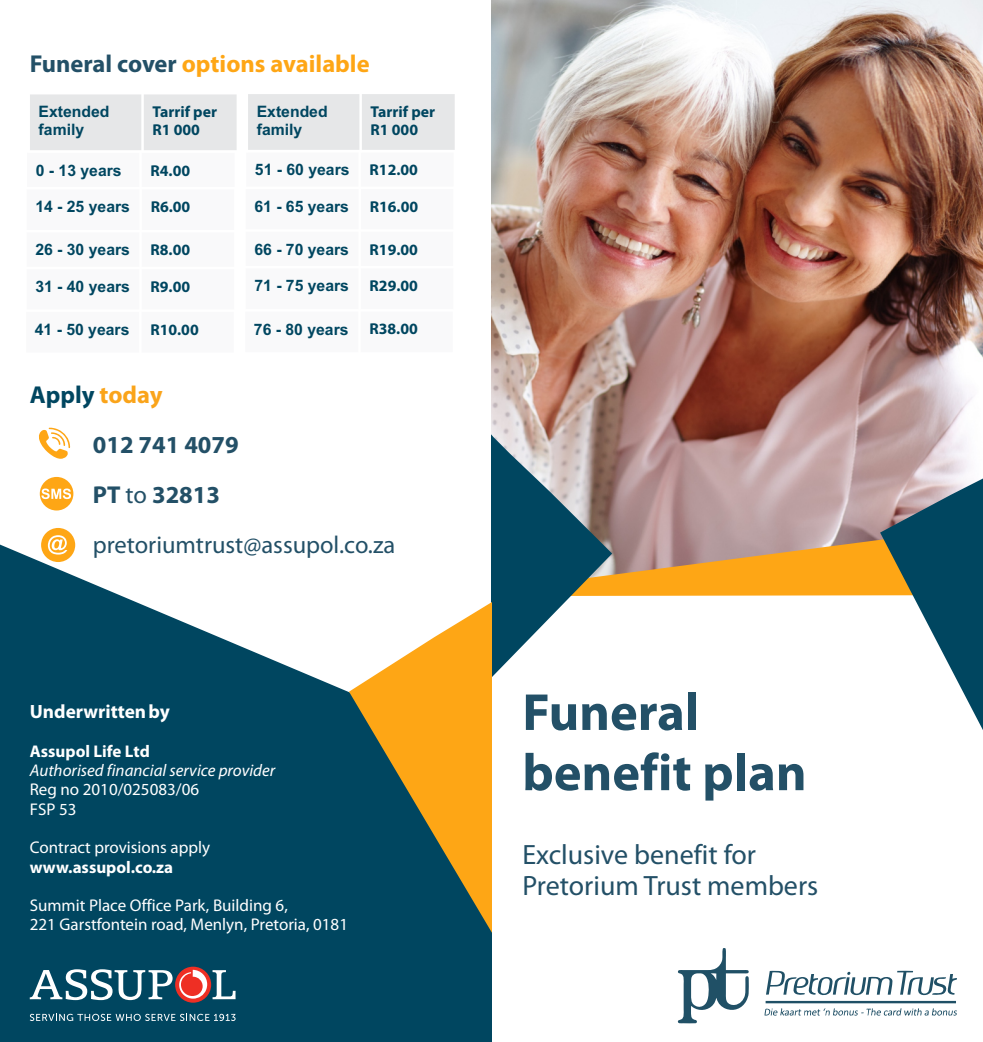
<style>
.page{position:relative;width:983px;height:1042px;background:#fff}
.page>*{position:absolute;margin:0;border:0;box-sizing:border-box;transform-origin:0 0}
.t1{font:700 52.5px/60.2px "Myriad Pro";color:#235067}
.t2{font:28px/31.7px "Myriad Pro";color:#235067}
.t3{font:24.5px/50.1px "Myriad Pro";color:#235067}
.t4{font:700 24.5px "Myriad Pro";color:#fea615}
.t5{font:700 19.25px "Myriad Pro";color:#fff}
.t6{font:16.97px/19.2px "Myriad Pro";color:#fff}
.t7{font:italic 16.97px "Myriad Pro";color:#fff}
.t8{font:700 16.97px "Myriad Pro";color:#fff}
.t9{font:700 15.75px/17.7px "Arial";color:#004660}
.t10{font:700 15.75px/18px "Myriad Pro";color:#004660}
.s1{color:#235067}
.s2{font-weight:700;color:#004660}
.s3{font-weight:700;color:#faa41a}
.s4{font-weight:700}
</style>
<div class="page">
<img style="left:491px;top:0;width:491px;height:495px">
<svg style="left:612px;top:495px;width:267px;height:101px;background:#d19e68"></svg>
<svg style="left:491px;top:432px;width:121px;height:308px"></svg>
<svg style="left:879px;top:457px;width:103px;height:271px"></svg>
<svg style="left:677px;top:948px;width:71px;height:76px"></svg>
<svg style="left:764px;top:970px;width:193px;height:46px"></svg>
<svg style="left:0;top:528px;width:491px;height:514px;fill:#004660"></svg>
<svg style="left:349px;top:583px;width:142px;height:374px"></svg>
<div style="left:26px;top:151px;width:114px;height:43px;background:#f9f9fa"></div>
<div style="left:140px;top:151px;width:96px;height:43px;background:#f9f9fa"></div>
<hr style="left:25px;top:150px;width:2px;height:46px;background:#fff">
<hr style="left:139px;top:150px;width:3px;height:46px;background:#fff">
<hr style="left:234px;top:150px;width:3px;height:46px;background:#fff">
<div style="left:29px;top:93px;width:113px;height:58px;background:#e6e7e8"></div>
<div style="left:142px;top:93px;width:96px;height:58px;background:#e6e7e8"></div>
<hr style="left:27px;top:92px;width:3px;height:61px;background:#fff">
<hr style="left:141px;top:92px;width:3px;height:61px;background:#fff">
<hr style="left:236px;top:92px;width:3px;height:61px;background:#fff">
<hr style="left:27px;top:150px;width:212px;height:3px;background:#fff">
<hr style="left:27px;top:92px;width:212px;height:2px;background:#fff">
<div style="left:25px;top:231px;width:115px;height:43px;background:#f9f9fa"></div>
<div style="left:140px;top:231px;width:95px;height:43px;background:#f9f9fa"></div>
<hr style="left:24px;top:230px;width:3px;height:45px;background:#fff">
<hr style="left:139px;top:230px;width:3px;height:45px;background:#fff">
<hr style="left:234px;top:230px;width:2px;height:45px;background:#fff">
<div style="left:25px;top:268px;width:115px;height:43px;background:#f9f9fa"></div>
<div style="left:140px;top:268px;width:95px;height:43px;background:#f9f9fa"></div>
<hr style="left:24px;top:267px;width:3px;height:45px;background:#fff">
<hr style="left:139px;top:267px;width:3px;height:45px;background:#fff">
<hr style="left:234px;top:267px;width:2px;height:45px;background:#fff">
<hr style="left:24px;top:267px;width:212px;height:2px;background:#fff">
<div style="left:25px;top:311px;width:115px;height:43px;background:#f9f9fa"></div>
<div style="left:140px;top:311px;width:95px;height:43px;background:#f9f9fa"></div>
<hr style="left:24px;top:309px;width:2px;height:46px;background:#fff">
<hr style="left:139px;top:309px;width:3px;height:46px;background:#fff">
<hr style="left:233px;top:309px;width:3px;height:46px;background:#fff">
<hr style="left:24px;top:352px;width:212px;height:3px;background:#fff">
<hr style="left:24px;top:309px;width:212px;height:3px;background:#fff">
<div style="left:245px;top:151px;width:114px;height:43px;background:#f9f9fa"></div>
<div style="left:359px;top:151px;width:96px;height:43px;background:#f9f9fa"></div>
<hr style="left:244px;top:150px;width:2px;height:45px;background:#fff">
<hr style="left:358px;top:150px;width:3px;height:45px;background:#fff">
<hr style="left:453px;top:150px;width:3px;height:45px;background:#fff">
<div style="left:244px;top:188px;width:116px;height:43px;background:#f9f9fa"></div>
<div style="left:360px;top:188px;width:94px;height:43px;background:#f9f9fa"></div>
<hr style="left:243px;top:187px;width:3px;height:45px;background:#fff">
<hr style="left:358px;top:187px;width:3px;height:45px;background:#fff">
<hr style="left:453px;top:187px;width:2px;height:45px;background:#fff">
<hr style="left:243px;top:187px;width:212px;height:2px;background:#fff">
<div style="left:247px;top:93px;width:113px;height:58px;background:#e6e7e8"></div>
<div style="left:360px;top:93px;width:96px;height:58px;background:#e6e7e8"></div>
<hr style="left:245px;top:92px;width:3px;height:60px;background:#fff">
<hr style="left:359px;top:92px;width:3px;height:60px;background:#fff">
<hr style="left:454px;top:92px;width:3px;height:60px;background:#fff">
<hr style="left:245px;top:150px;width:212px;height:2px;background:#fff">
<hr style="left:245px;top:92px;width:212px;height:2px;background:#fff">
<div style="left:244px;top:230px;width:115px;height:43px;background:#f9f9fa"></div>
<div style="left:359px;top:230px;width:95px;height:43px;background:#f9f9fa"></div>
<hr style="left:243px;top:229px;width:3px;height:46px;background:#fff">
<hr style="left:358px;top:229px;width:3px;height:46px;background:#fff">
<hr style="left:453px;top:229px;width:2px;height:46px;background:#fff">
<hr style="left:243px;top:229px;width:212px;height:3px;background:#fff">
<div style="left:244px;top:267px;width:115px;height:43px;background:#f9f9fa"></div>
<div style="left:359px;top:267px;width:95px;height:43px;background:#f9f9fa"></div>
<hr style="left:243px;top:266px;width:3px;height:45px;background:#fff">
<hr style="left:358px;top:266px;width:3px;height:45px;background:#fff">
<hr style="left:453px;top:266px;width:2px;height:45px;background:#fff">
<hr style="left:243px;top:266px;width:212px;height:2px;background:#fff">
<div style="left:244px;top:310px;width:115px;height:43px;background:#f9f9fa"></div>
<div style="left:359px;top:310px;width:95px;height:43px;background:#f9f9fa"></div>
<hr style="left:243px;top:309px;width:2px;height:46px;background:#fff">
<hr style="left:358px;top:309px;width:2px;height:46px;background:#fff">
<hr style="left:452px;top:309px;width:3px;height:46px;background:#fff">
<hr style="left:243px;top:352px;width:212px;height:3px;background:#fff">
<hr style="left:243px;top:309px;width:212px;height:3px;background:#fff">
<svg style="left:39px;top:427px;width:31px;height:32px"></svg>
<div style="left:40px;top:477px;width:33px;height:33px;background:#fea615;border-radius:50%"></div>
<svg style="left:41px;top:488px;width:30px;height:11px"></svg>
<div style="left:41px;top:528px;width:34px;height:34px;background:#fea615;border-radius:50%"></div>
<svg style="left:48px;top:535px;width:19px;height:19px"></svg>
<svg style="left:175px;top:966px;width:36px;height:37px"></svg>
<svg style="left:30px;top:1014px;width:205px;height:7px"></svg>
<svg style="left:30px;top:969px;width:142px;height:31px"></svg>
<svg style="left:179px;top:970px;width:56px;height:29px"></svg>
<div style="left:25px;top:188px;width:116px;height:43px;background:#f9f9fa"></div>
<div style="left:141px;top:188px;width:94px;height:43px;background:#f9f9fa"></div>
<hr style="left:24px;top:187px;width:3px;height:45px;background:#fff">
<hr style="left:139px;top:187px;width:3px;height:45px;background:#fff">
<hr style="left:234px;top:187px;width:2px;height:45px;background:#fff">
<hr style="left:24px;top:230px;width:212px;height:2px;background:#fff">
<hr style="left:24px;top:187px;width:212px;height:2px;background:#fff">
<h3 class="t4" style="left:30px;top:53px;width:341px"><span class="s1">Funeral cover</span> options available</h3>
<p class="t9" style="left:39px;top:104px;width:72px">Extended family</p>
<p class="t10" style="left:152px;top:104px;width:66px">Tarrif per<br>R1 000</p>
<p class="t9" style="left:257px;top:104px;width:72px">Extended family</p>
<p class="t10" style="left:370px;top:104px;width:66px">Tarrif per<br>R1 000</p>
<p class="t9" style="left:36px;top:163px;width:87px">0 - 13 years</p>
<p class="t10" style="left:150px;top:163px;width:41px">R4.00</p>
<p class="t9" style="left:35px;top:199px;width:96px">14 - 25 years</p>
<p class="t10" style="left:151px;top:199px;width:41px">R6.00</p>
<p class="t9" style="left:255px;top:162px;width:96px">51 - 60 years</p>
<p class="t10" style="left:369px;top:162px;width:50px">R12.00</p>
<p class="t9" style="left:254px;top:199px;width:96px">61 - 65 years</p>
<p class="t10" style="left:369px;top:199px;width:50px">R16.00</p>
<p class="t9" style="left:35px;top:242px;width:96px">26 - 30 years</p>
<p class="t10" style="left:150px;top:242px;width:41px">R8.00</p>
<p class="t9" style="left:35px;top:279px;width:96px">31 - 40 years</p>
<p class="t10" style="left:150px;top:279px;width:41px">R9.00</p>
<p class="t9" style="left:35px;top:322px;width:96px">41 - 50 years</p>
<p class="t10" style="left:150px;top:322px;width:50px">R10.00</p>
<p class="t9" style="left:254px;top:242px;width:96px">66 - 70 years</p>
<p class="t10" style="left:369px;top:242px;width:50px">R19.00</p>
<p class="t9" style="left:254px;top:278px;width:96px">71 - 75 years</p>
<p class="t10" style="left:369px;top:278px;width:50px">R29.00</p>
<p class="t9" style="left:254px;top:322px;width:96px">76 - 80 years</p>
<p class="t10" style="left:369px;top:321px;width:50px">R38.00</p>
<h3 class="t3" style="left:93px;top:372px;width:304px;text-indent:-63px"><span class="s2">Apply</span> <span class="s3">today<br></span><span class="s4">012 741 4079<br>PT</span> to <span class="s4">32813 </span>pretoriumtrust@assupol.co.za</h3>
<p class="t5" style="left:30px;top:703px;width:142px">Underwritten by</p>
<p class="t8" style="left:30px;top:744px;width:122px">Assupol Life Ltd</p>
<p class="t7" style="left:30px;top:763px;width:247px">Authorised financial service provider</p>
<p class="t6" style="left:30px;top:781px;width:171px">Reg no 2010/025083/06<br>FSP 53</p>
<p class="t6" style="left:30px;top:839px;width:182px">Contract provisions apply</p>
<p class="t8" style="left:30px;top:860px;width:145px">www.assupol.co.za</p>
<p class="t6" style="left:30px;top:897px;width:320px">Summit Place Office Park, Building 6,<br>221 Garstfontein road, Menlyn, Pretoria, 0181</p>
<h1 class="t1" style="left:522px;top:687px;width:286px">Funeral benefit plan</h1>
<h2 class="t2" style="left:522px;top:841px;width:297px">Exclusive benefit for<br>Pretorium Trust members</h2>
</div>
